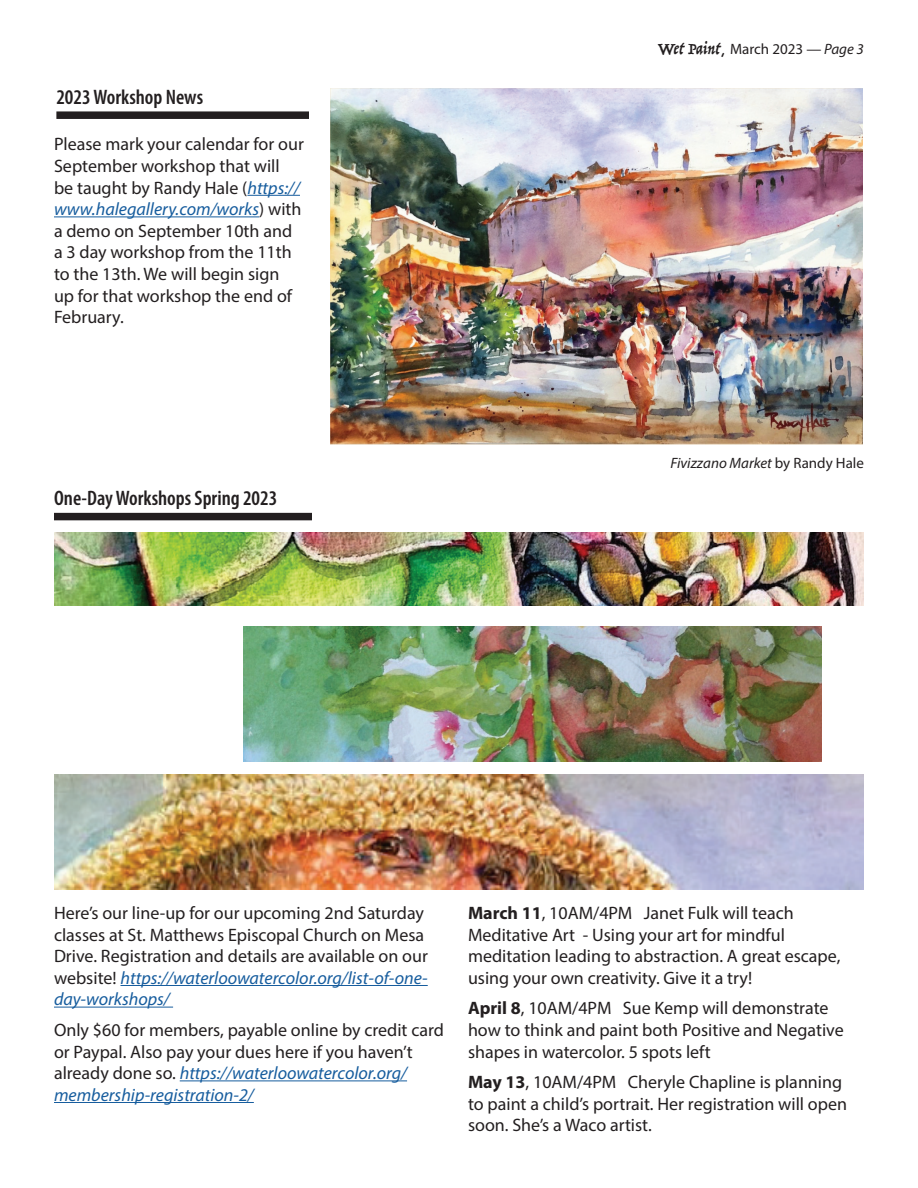
<style>
.page{position:relative;width:918px;height:1188px;background:#fff}
.page>*{position:absolute;margin:0;border:0;box-sizing:border-box;transform-origin:0 0}
.t1{font:600 condensed 21px "Myriad Pro";color:#231f20}
.t2{font:18px/21.6px "Myriad Pro";color:#231f20}
.t3{font:italic 15px "Myriad Pro";color:#231f20}
.t4{font:15px "Myriad Pro";color:#231f20}
.s1{font-style:italic;color:#175d9e}
.s2{font-family:"Trattatello";font-size:18px}
.s3{font-family:"Comic Sans MS";font-size:18px}
.s4{font-style:italic}
.s5{font-style:normal}
.s6{font-weight:700}
</style>
<div class="page">
<hr style="left:247px;top:195px;width:53px;height:1px;background:#175d9e">
<hr style="left:54px;top:216px;width:205px;height:1px;background:#175d9e">
<div style="left:56px;top:111px;width:253px;height:8px;background:#231f20"></div>
<img style="left:330px;top:88px;width:532px;height:356px">
<hr style="left:120px;top:985px;width:308px;height:1px;background:#175d9e">
<hr style="left:54px;top:1007px;width:119px;height:1px;background:#175d9e">
<hr style="left:180px;top:1080px;width:227px;height:1px;background:#175d9e">
<hr style="left:54px;top:1102px;width:200px;height:1px;background:#175d9e">
<img style="left:54px;top:774px;width:810px;height:115px">
<div style="left:54px;top:513px;width:258px;height:7px;background:#231f20"></div>
<img style="left:54px;top:533px;width:809px;height:73px">
<img style="left:243px;top:626px;width:579px;height:135px">
<p class="t1" style="left:56px;top:84px;width:148px">2023 Workshop News</p>
<p class="t2" style="left:54px;top:133px;width:251px">Please mark your calendar for our<br>September workshop that will<br>be taught by Randy Hale (<span class="s1">https:// www.halegallery.com/works</span>) with a demo on September 10th and a 3 day workshop from the 11th to the 13th. We will begin sign up for that workshop the end of<br>February.</p>
<p class="t1" style="left:54px;top:485px;width:225px">One-Day Workshops Spring 2023</p>
<p class="t4" style="left:658px;top:40px;width:208px"><span class="s2">Wet Paint</span><span class="s3">,</span> March 2023 — <span class="s4">Page 3</span></p>
<p class="t3" style="left:670px;top:454px;width:195px">Fivizzano Market <span class="s5">by Randy Hale</span></p>
<p class="t2" style="left:54px;top:902px;width:375px">Here’s our line-up for our upcoming 2nd Saturday classes at St. Matthews Episcopal Church on Mesa Drive. Registration and details are available on our website! <span class="s1">https://waterloowatercolor.org/list-of-one&shy;day-workshops/</span></p>
<p class="t2" style="left:54px;top:1019px;width:391px">Only $60 for members, payable online by credit card or Paypal. Also pay your dues here if you haven’t already done so. <span class="s1">https://waterloowatercolor.org/ membership-registration-2/</span></p>
<p class="t2" style="left:468px;top:902px;width:374px"><span class="s6">March 11</span>, 10AM/4PM Janet Fulk will teach Meditative Art - Using your art for mindful meditation leading to abstraction. A great escape, using your own creativity. Give it a try!</p>
<p class="t2" style="left:468px;top:997px;width:377px"><span class="s6">April 8</span>, 10AM/4PM Sue Kemp will demonstrate how to think and paint both Positive and Negative shapes in watercolor. 5 spots left</p>
<p class="t2" style="left:468px;top:1071px;width:381px"><span class="s6">May 13</span>, 10AM/4PM Cheryle Chapline is planning to paint a child’s portrait. Her registration will open soon. She’s a Waco artist.</p>
</div>
